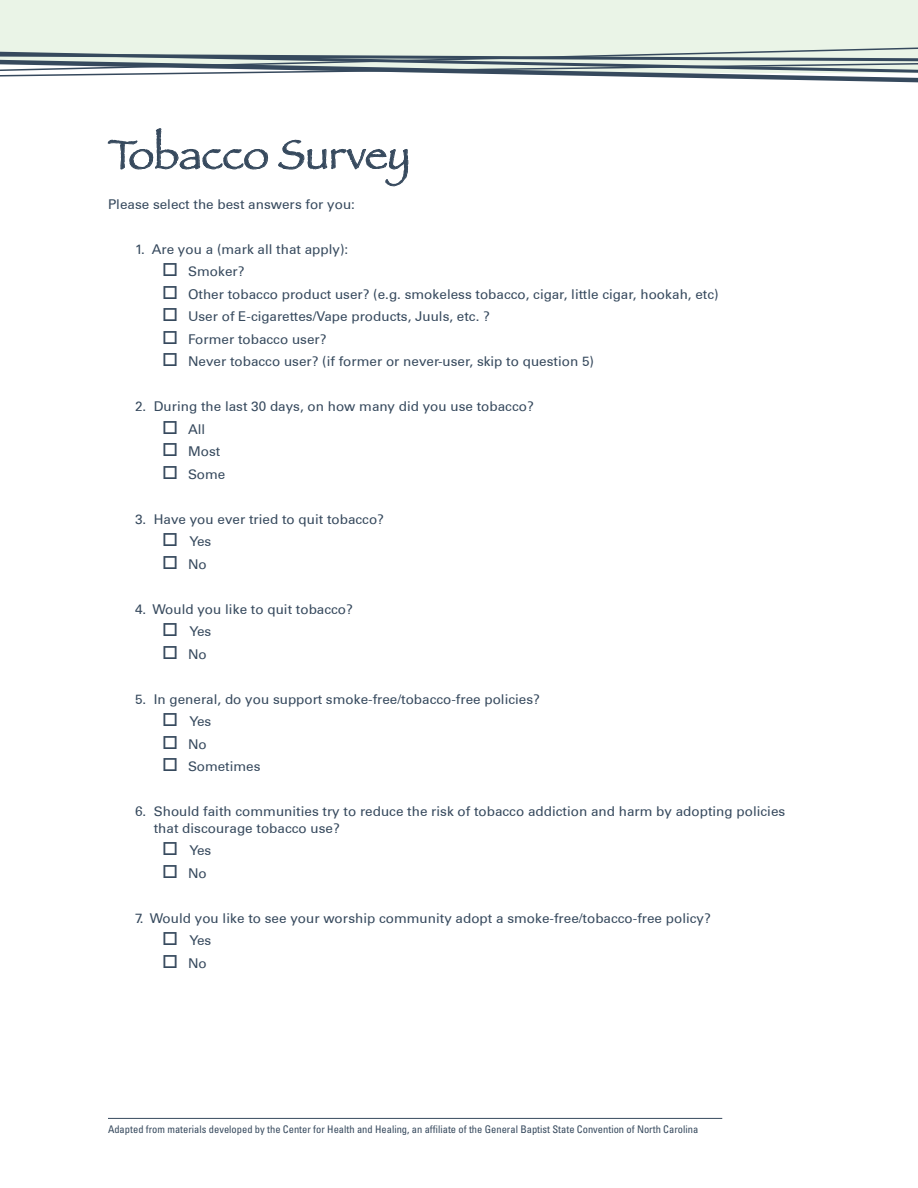
<style>
.page{position:relative;width:918px;height:1188px;background:#fff}
.page>*{position:absolute;margin:0;border:0;box-sizing:border-box;transform-origin:0 0}
.t1{font:42px "Papyrus";color:#36495d}
.t2{font:13.5px/16.5px "Univers";color:#36495d}
.t3{font:condensed 10.5px "Univers LT Std";color:#36495d}
</style>
<div class="page">
<svg style="left:108px;top:128px;width:160px;height:42px"></svg>
<svg style="left:278px;top:139px;width:130px;height:48px"></svg>
<div style="left:0;top:0;width:918px;height:46px;background:#eaf4e7"></div>
<svg style="left:0;top:46px;width:918px;height:37px"></svg>
<hr style="left:108px;top:1118px;width:614px;height:1px;background:#36495d">
<h1 class="t1" style="left:108px;top:129px;width:304px">Tobacco Survey</h1>
<p class="t2" style="left:108px;top:196px;width:249px">Please select the best answers for you:</p>
<p class="t2" style="left:135px;top:241px;width:215px">1. Are you a (mark all that apply):</p>
<p class="t2" style="left:162px;top:263px;width:84px">□ Smoker?</p>
<p class="t2" style="left:162px;top:286px;width:558px">□ Other tobacco product user? (e.g. smokeless tobacco, cigar, little cigar, hookah, etc)</p>
<p class="t2" style="left:162px;top:308px;width:329px">□ User of E-cigarettes/Vape products, Juuls, etc. ?</p>
<p class="t2" style="left:162px;top:331px;width:166px">□ Former tobacco user?</p>
<p class="t2" style="left:162px;top:353px;width:434px">□ Never tobacco user? (if former or never-user, skip to question 5)</p>
<p class="t2" style="left:135px;top:398px;width:400px">2. During the last 30 days, on how many did you use tobacco?</p>
<p class="t2" style="left:162px;top:421px;width:45px">□ All</p>
<p class="t2" style="left:162px;top:443px;width:60px">□ Most</p>
<p class="t2" style="left:162px;top:466px;width:65px">□ Some</p>
<p class="t2" style="left:135px;top:511px;width:251px">3. Have you ever tried to quit tobacco?</p>
<p class="t2" style="left:162px;top:533px;width:51px">□ Yes</p>
<p class="t2" style="left:162px;top:556px;width:46px">□ No</p>
<p class="t2" style="left:135px;top:601px;width:219px">4. Would you like to quit tobacco?</p>
<p class="t2" style="left:162px;top:623px;width:51px">□ Yes</p>
<p class="t2" style="left:162px;top:646px;width:46px">□ No</p>
<p class="t2" style="left:135px;top:691px;width:406px">5. In general, do you support smoke-free/tobacco-free policies?</p>
<p class="t2" style="left:162px;top:713px;width:51px">□ Yes</p>
<p class="t2" style="left:162px;top:736px;width:46px">□ No</p>
<p class="t2" style="left:162px;top:758px;width:100px">□ Sometimes</p>
<p class="t2" style="left:154px;top:803px;width:633px;text-indent:-19px">6. Should faith communities try to reduce the risk of tobacco addiction and harm by adopting policies that discourage tobacco use?</p>
<p class="t2" style="left:162px;top:842px;width:51px">□ Yes</p>
<p class="t2" style="left:162px;top:865px;width:46px">□ No</p>
<p class="t2" style="left:135px;top:910px;width:577px">7. Would you like to see your worship community adopt a smoke-free/tobacco-free policy?</p>
<p class="t2" style="left:162px;top:932px;width:51px">□ Yes</p>
<p class="t2" style="left:162px;top:955px;width:46px">□ No</p>
<p class="t3" style="left:108px;top:1123px;width:592px">Adapted from materials developed by the Center for Health and Healing, an affiliate of the General Baptist State Convention of North Carolina</p>
</div>
